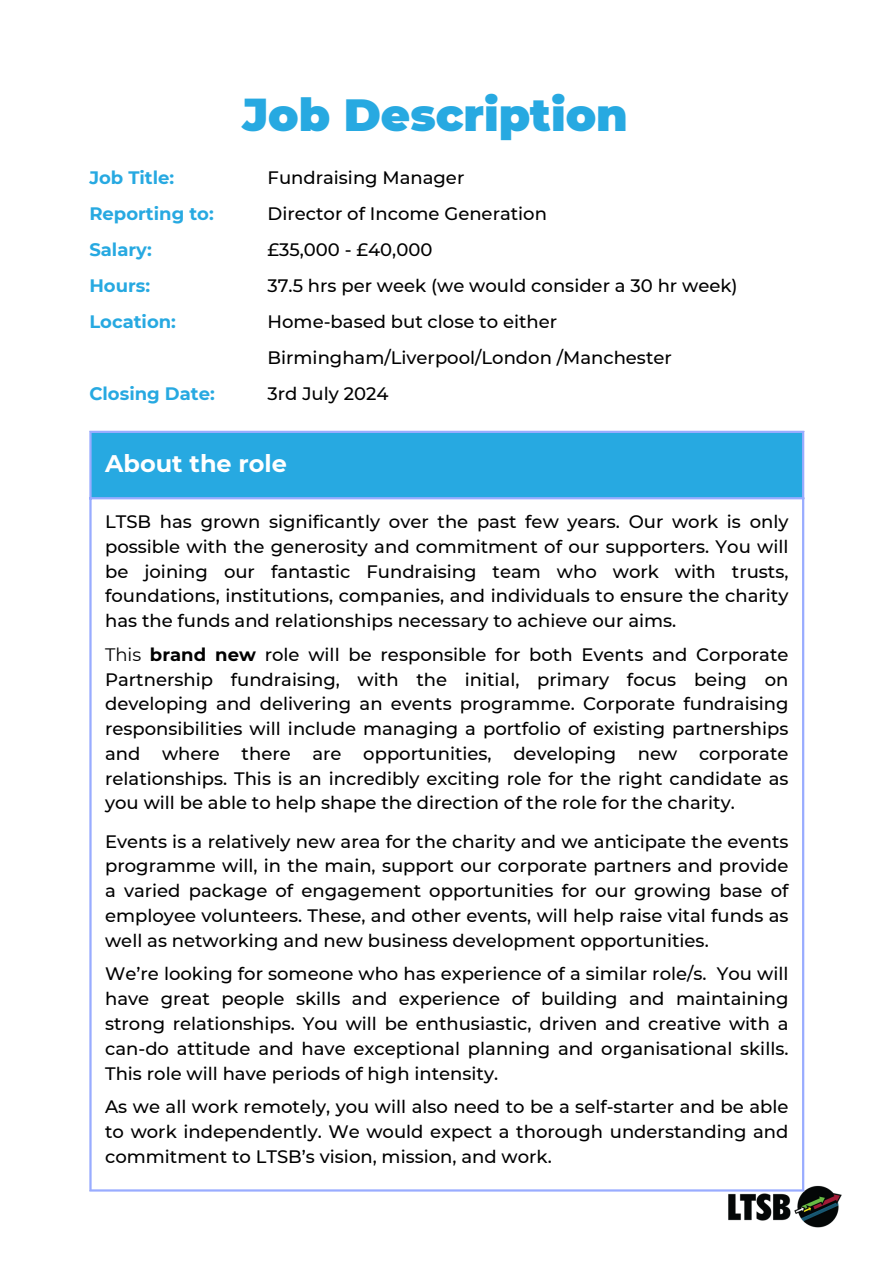
<style>
.page{position:relative;width:894px;height:1264px;background:#fff}
.page>*{position:absolute;margin:0;border:0;box-sizing:border-box;transform-origin:0 0}
.t1{font:900 45px "Montserrat";color:#27a9e1}
.t2{font:700 24px "Montserrat";color:#fff}
.t3{font:500 18px/24.8px "Montserrat";color:#000;text-align:justify}
.t4{font:700 18px "Montserrat";color:#27a9e1}
.s1{font-weight:400}
.s2{font-weight:700}
</style>
<div class="page">
<img style="left:706px;top:1174px;width:136px;height:54px">
<div style="left:90px;top:431px;width:713px;height:67px;background:#27a9e1"></div>
<hr style="left:89px;top:433px;width:3px;height:756px;background:#99acff">
<hr style="left:801px;top:433px;width:3px;height:756px;background:#99acff">
<hr style="left:89px;top:431px;width:715px;height:2px;background:#99acff">
<hr style="left:89px;top:497px;width:715px;height:2px;background:#99acff">
<hr style="left:89px;top:1189px;width:715px;height:2px;background:#99acff">
<p class="t4" style="left:89px;top:166px;width:86px">Job Title:</p>
<p class="t4" style="left:89px;top:202px;width:126px">Reporting to:</p>
<p class="t4" style="left:89px;top:238px;width:64px">Salary:</p>
<p class="t4" style="left:89px;top:274px;width:62px">Hours:</p>
<p class="t4" style="left:89px;top:310px;width:88px">Location:</p>
<p class="t4" style="left:89px;top:382px;width:127px">Closing Date:</p>
<p class="t1" style="left:242px;top:87px;width:387px">Job Description</p>
<p class="t3" style="left:267px;top:165px;width:198px">Fundraising Manager</p>
<p class="t3" style="left:267px;top:201px;width:281px">Director of Income Generation</p>
<p class="t3" style="left:267px;top:237px;width:166px">£35,000 - £40,000</p>
<p class="t3" style="left:267px;top:273px;width:471px">37.5 hrs per week (we would consider a 30 hr week)</p>
<p class="t3" style="left:267px;top:303px;width:405px;line-height:36px">Home-based but close to either<br>Birmingham/Liverpool/London /Manchester</p>
<p class="t3" style="left:267px;top:381px;width:122px">3rd July 2024</p>
<p class="t2" style="left:105px;top:449px;width:183px">About the role</p>
<p class="t3" style="left:105px;top:509px;width:684px">LTSB has grown significantly over the past few years. Our work is only possible with the generosity and commitment of our supporters. You will be joining our fantastic Fundraising team who work with trusts, foundations, institutions, companies, and individuals to ensure the charity has the funds and relationships necessary to achieve our aims.</p>
<p class="t3" style="left:105px;top:642px;width:684px"><span class="s1">This</span> <span class="s2">brand new</span> role will be responsible for both Events and Corporate Partnership fundraising, with the initial, primary focus being on developing and delivering an events programme. Corporate fundraising responsibilities will include managing a portfolio of existing partnerships and where there are opportunities, developing new corporate relationships. This is an incredibly exciting role for the right candidate as you will be able to help shape the direction of the role for the charity.</p>
<p class="t3" style="left:105px;top:828px;width:684px">Events is a relatively new area for the charity and we anticipate the events programme will, in the main, support our corporate partners and provide a varied package of engagement opportunities for our growing base of employee volunteers. These, and other events, will help raise vital funds as well as networking and new business development opportunities.</p>
<p class="t3" style="left:105px;top:961px;width:684px">We’re looking for someone who has experience of a similar role/s. You will have great people skills and experience of building and maintaining strong relationships. You will be enthusiastic, driven and creative with a can-do attitude and have exceptional planning and organisational skills.<br>This role will have periods of high intensity.</p>
<p class="t3" style="left:105px;top:1094px;width:684px">As we all work remotely, you will also need to be a self-starter and be able to work independently. We would expect a thorough understanding and commitment to LTSB’s vision, mission, and work.</p>
</div>
